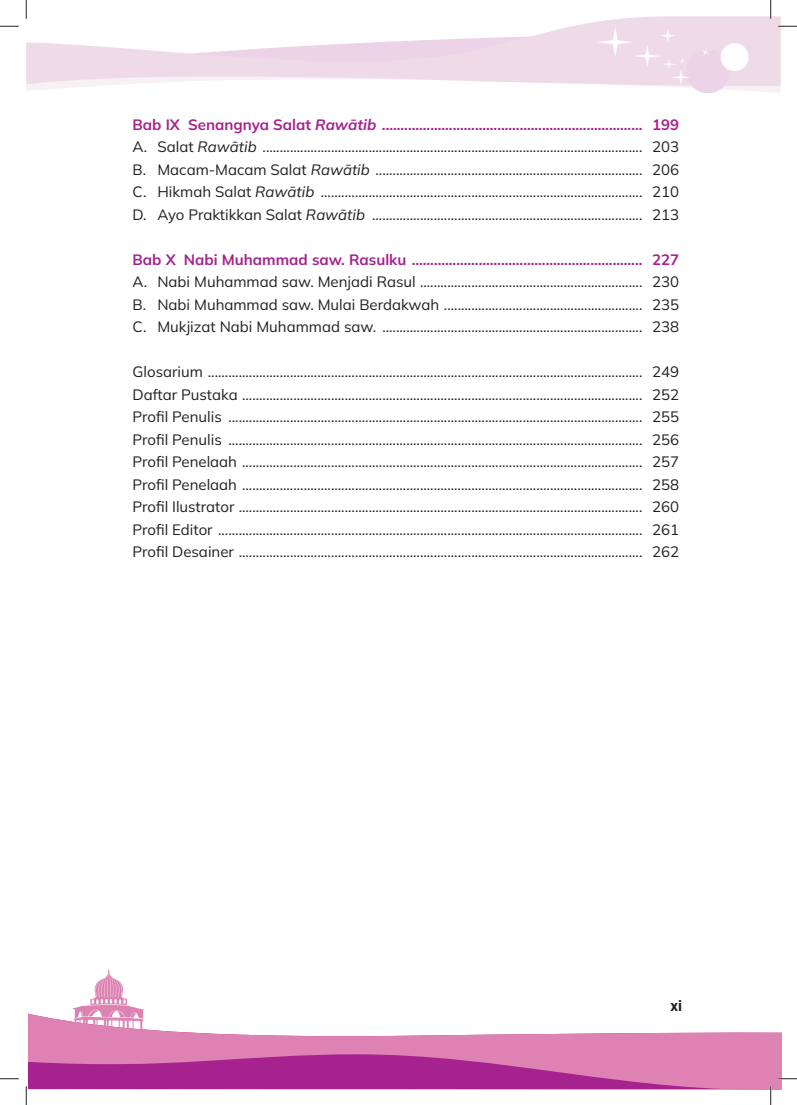
<style>
.page{position:relative;width:797px;height:1105px;background:#fff}
.page>*{position:absolute;margin:0;border:0;box-sizing:border-box;transform-origin:0 0}
.t1{font:15px/22.5px "Mulish";color:#241f1f;text-align:justify}
.t2{font:700 15px "Mulish";color:#a6228e}
.t3{font:700 15px "Roboto";color:#241f1f}
.s1{font-weight:700;color:#a6228e}
.s2{font-weight:700;font-style:italic;color:#a6228e}
.s3{font-style:italic}
</style>
<div class="page">
<svg style="left:28px;top:1013px;width:753px;height:76px;fill:#de82b4"></svg>
<svg style="left:72px;top:969px;width:72px;height:70px"></svg>
<svg style="left:580px;top:16px;width:200px;height:9px;background:#f0e1eb"></svg>
<svg style="left:0;top:25px;width:19px;height:2px"></svg>
<svg style="left:26px;top:25px;width:771px;height:68px"></svg>
<svg style="left:0;top:1078px;width:19px;height:1px"></svg>
<svg style="left:778px;top:1078px;width:19px;height:1px"></svg>
<svg style="left:25px;top:0;width:2px;height:19px"></svg>
<svg style="left:25px;top:1086px;width:2px;height:19px"></svg>
<svg style="left:770px;top:0;width:1px;height:19px"></svg>
<svg style="left:770px;top:1086px;width:1px;height:19px"></svg>
<p class="t1" style="left:133px;top:115px;width:548px"><span class="s1">Bab IX Senangnya Salat</span> <span class="s2">Rawātib</span> <span class="s1">...................................................................... 199<br></span>A. Salat <span class="s3">Rawātib</span> ............................................................................................................... 203<br>B. Macam-Macam Salat <span class="s3">Rawātib</span> .............................................................................. 206<br>C. Hikmah Salat <span class="s3">Rawātib</span> .............................................................................................. 210<br>D. Ayo Praktikkan Salat <span class="s3">Rawātib</span> ............................................................................... 213</p>
<p class="t2" style="left:133px;top:254px;width:548px">Bab X Nabi Muhammad saw. Rasulku .............................................................. 227</p>
<p class="t1" style="left:133px;top:272px;width:548px">A. Nabi Muhammad saw. Menjadi Rasul ................................................................. 230<br>B. Nabi Muhammad saw. Mulai Berdakwah .......................................................... 235<br>C. Mukjizat Nabi Muhammad saw. ............................................................................ 238</p>
<p class="t1" style="left:133px;top:362px;width:548px">Glosarium ............................................................................................................................... 249<br>Daftar Pustaka ..................................................................................................................... 252<br>Profil Penulis ......................................................................................................................... 255<br>Profil Penulis ......................................................................................................................... 256<br>Profil Penelaah ..................................................................................................................... 257<br>Profil Penelaah ..................................................................................................................... 258<br>Profil Ilustrator ...................................................................................................................... 260<br>Profil Editor ............................................................................................................................ 261<br>Profil Desainer ...................................................................................................................... 262</p>
<p class="t3" style="left:670px;top:997px;width:13px">xi</p>
</div>
